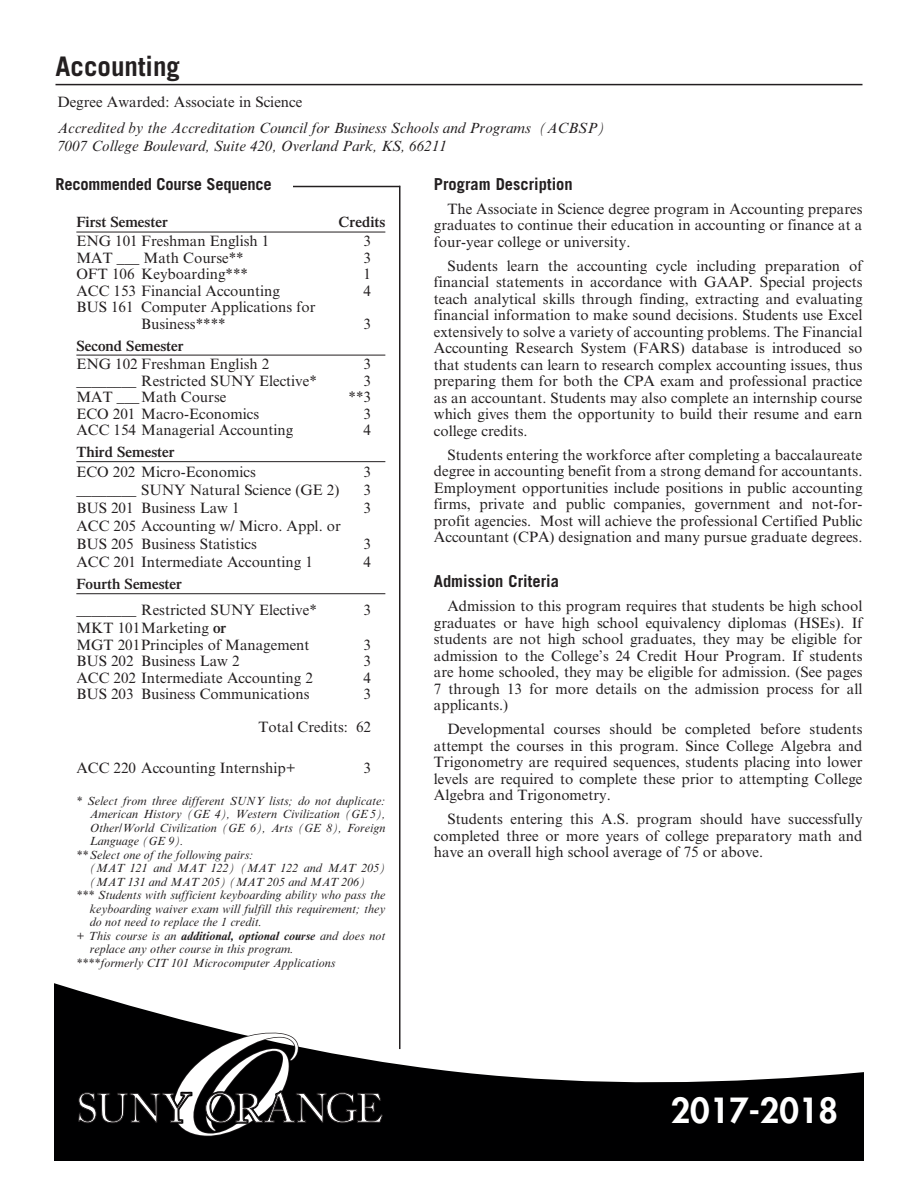
<style>
.page{position:relative;width:918px;height:1188px;background:#fff}
.page>*{position:absolute;margin:0;border:0;box-sizing:border-box;transform-origin:0 0}
.t1{font:800 33.75px "Futura";color:#fff}
.Subheads{font:700 27px "Trade Gothic";color:#231f20}
.Italics{font:700 16.5px "Trade Gothic";color:#231f20}
.Body{font:15px/16.5px "Times NRMT";color:#231f20;text-align:justify}
.courses{font:15px "Times NRMT";color:#231f20}
.t2{font:italic 15px/18px "Times NRMT";color:#231f20}
.Semesters{font:600 15px "Times";color:#231f20}
.Italics-2{font:italic 12px/13.5px "Times NRMT";color:#231f20;text-align:justify}
.s1{font-family:"Times";font-weight:600}
.s2{font-weight:700}
</style>
<div class="page">
<svg style="left:54px;top:983px;width:810px;height:178px"></svg>
<svg style="left:79px;top:1031px;width:304px;height:106px"></svg>
<hr style="left:76px;top:232px;width:309px;height:1px;background:#231f20">
<hr style="left:76px;top:355px;width:309px;height:1px;background:#231f20">
<hr style="left:76px;top:461px;width:309px;height:1px;background:#231f20">
<hr style="left:76px;top:593px;width:309px;height:1px;background:#231f20">
<hr style="left:399px;top:186px;width:1px;height:863px;background:#231f20">
<hr style="left:176px;top:186px;width:224px;height:1px;background:#231f20">
<div style="left:54px;top:176px;width:238px;height:21px;background:#fff"></div>
<hr style="left:56px;top:84px;width:806px;height:1px;background:#231f20">
<p class="Subheads" style="left:56px;top:50px;width:126px">Accounting</p>
<p class="Body" style="left:57px;top:94px;width:246px">Degree Awarded: Associate in Science</p>
<p class="t2" style="left:57px;top:119px;width:549px">Accredited by the Accreditation Council for Business Schools and Programs (ACBSP)<br>7007 College Boulevard, Suite 420, Overland Park, KS, 66211</p>
<p class="Italics" style="left:56px;top:174px;width:218px">Recommended Course Sequence</p>
<p class="Italics" style="left:434px;top:174px;width:140px">Program Description</p>
<p class="Body" style="left:434px;top:200px;width:430px;text-indent:14px">The Associate in Science degree program in Accounting prepares graduates to continue their education in accounting or finance at a four-year college or university.</p>
<p class="Body" style="left:434px;top:257px;width:430px;text-indent:14px">Sudents learn the accounting cycle including preparation of financial statements in accordance with GAAP. Special projects teach analytical skills through finding, extracting and evaluating financial information to make sound decisions. Students use Excel extensively to solve a variety of accounting problems. The Financial Accounting Research System (FARS) database is introduced so that students can learn to research complex accounting issues, thus preparing them for both the CPA exam and professional practice as an accountant. Students may also complete an internship course which gives them the opportunity to build their resume and earn college credits.</p>
<p class="Body" style="left:434px;top:446px;width:430px;text-indent:14px">Students entering the workforce after completing a baccalaureate degree in accounting benefit from a strong demand for accountants.<br>Employment opportunities include positions in public accounting firms, private and public companies, government and not-for&shy;profit agencies. Most will achieve the professional Certified Public Accountant (CPA) designation and many pursue graduate degrees.</p>
<p class="Italics" style="left:434px;top:571px;width:127px">Admission Criteria</p>
<p class="Body" style="left:434px;top:598px;width:430px;text-indent:14px">Admission to this program requires that students be high school graduates or have high school equivalency diplomas (HSEs). If students are not high school graduates, they may be eligible for admission to the College’s 24 Credit Hour Program. If students are home schooled, they may be eligible for admission. (See pages 7 through 13 for more details on the admission process for all applicants.)</p>
<p class="Body" style="left:434px;top:721px;width:430px;text-indent:14px">Developmental courses should be completed before students attempt the courses in this program. Since College Algebra and Trigonometry are required sequences, students placing into lower levels are required to complete these prior to attempting College Algebra and Trigonometry.</p>
<p class="Body" style="left:434px;top:811px;width:430px;text-indent:14px">Students entering this A.S. program should have successfully completed three or more years of college preparatory math and have an overall high school average of 75 or above.</p>
<p class="Semesters" style="left:76px;top:213px;width:93px">First Semester</p>
<p class="Semesters" style="left:339px;top:213px;width:48px">Credits</p>
<p class="Body" style="left:76px;top:233px;width:195px">ENG 101 Freshman English 1</p>
<p class="Body" style="left:364px;top:233px;width:9px">3</p>
<p class="Body" style="left:76px;top:249px;width:169px">MAT ___ Math Course**</p>
<p class="Body" style="left:364px;top:249px;width:9px">3</p>
<p class="Body" style="left:76px;top:266px;width:173px">OFT 106 Keyboarding***</p>
<p class="Body" style="left:364px;top:266px;width:9px">1</p>
<p class="Body" style="left:76px;top:282px;width:205px">ACC 153 Financial Accounting</p>
<p class="Body" style="left:364px;top:282px;width:9px">4</p>
<p class="Body" style="left:76px;top:299px;width:241px">BUS 161 Computer Applications for</p>
<p class="Body" style="left:141px;top:315px;width:86px">Business****</p>
<p class="Body" style="left:364px;top:315px;width:9px">3</p>
<p class="Semesters" style="left:76px;top:337px;width:109px">Second Semester</p>
<p class="Body" style="left:76px;top:356px;width:195px">ENG 102 Freshman English 2</p>
<p class="Body" style="left:364px;top:356px;width:9px">3</p>
<p class="Body" style="left:76px;top:372px;width:242px">________ Restricted SUNY Elective*</p>
<p class="Body" style="left:364px;top:372px;width:9px">3</p>
<p class="Body" style="left:76px;top:389px;width:152px">MAT ___Math Course</p>
<p class="Body" style="left:349px;top:389px;width:24px">**3</p>
<p class="Body" style="left:76px;top:405px;width:184px">ECO 201 Macro-Economics</p>
<p class="Body" style="left:364px;top:405px;width:9px">3</p>
<p class="Body" style="left:76px;top:422px;width:218px">ACC 154 Managerial Accounting</p>
<p class="Body" style="left:364px;top:422px;width:9px">4</p>
<p class="Semesters" style="left:76px;top:443px;width:100px">Third Semester</p>
<p class="courses" style="left:76px;top:463px;width:181px">ECO 202 Micro-Economics</p>
<p class="courses" style="left:364px;top:463px;width:9px">3</p>
<p class="courses" style="left:76px;top:481px;width:264px">________ SUNY Natural Science (GE 2)</p>
<p class="courses" style="left:364px;top:481px;width:9px">3</p>
<p class="courses" style="left:76px;top:499px;width:165px">BUS 201 Business Law 1</p>
<p class="courses" style="left:364px;top:499px;width:9px">3</p>
<p class="courses" style="left:76px;top:517px;width:266px">ACC 205 Accounting w/ Micro. Appl. or</p>
<p class="courses" style="left:76px;top:535px;width:182px">BUS 205 Business Statistics</p>
<p class="courses" style="left:364px;top:535px;width:9px">3</p>
<p class="courses" style="left:76px;top:553px;width:238px">ACC 201 Intermediate Accounting 1</p>
<p class="courses" style="left:364px;top:553px;width:9px">4</p>
<p class="Semesters" style="left:76px;top:575px;width:107px">Fourth Semester</p>
<p class="courses" style="left:76px;top:601px;width:242px">________ Restricted SUNY Elective*</p>
<p class="courses" style="left:364px;top:601px;width:9px">3</p>
<p class="Body" style="left:76px;top:620px;width:152px">MKT 101Marketing <span class="s1">or</span></p>
<p class="Body" style="left:76px;top:637px;width:235px">MGT 201Principles of Management</p>
<p class="Body" style="left:364px;top:637px;width:9px">3</p>
<p class="Body" style="left:76px;top:653px;width:165px">BUS 202 Business Law 2</p>
<p class="Body" style="left:364px;top:653px;width:9px">3</p>
<p class="Body" style="left:76px;top:670px;width:238px">ACC 202 Intermediate Accounting 2</p>
<p class="Body" style="left:364px;top:670px;width:9px">4</p>
<p class="courses" style="left:76px;top:686px;width:235px">BUS 203 Business Communications</p>
<p class="courses" style="left:364px;top:686px;width:9px">3</p>
<p class="courses" style="left:259px;top:719px;width:114px">Total Credits: 62</p>
<p class="Body" style="left:76px;top:759px;width:221px">ACC 220 Accounting Internship+</p>
<p class="Body" style="left:364px;top:759px;width:9px">3</p>
<p class="Italics-2" style="left:90px;top:794px;width:297px;text-indent:-14px">* Select from three different SUNY lists; do not duplicate:<br>American History (GE 4), Western Civilization (GE 5), Other/World Civilization (GE 6), Arts (GE 8), Foreign Language (GE 9).</p>
<p class="Italics-2" style="left:76px;top:848px;width:179px">**Select one of the following pairs:</p>
<p class="Italics-2" style="left:90px;top:861px;width:297px">(MAT 121 and MAT 122) (MAT 122 and MAT 205) (MAT 131 and MAT 205) (MAT 205 and MAT 206)</p>
<p class="Italics-2" style="left:90px;top:888px;width:297px;text-indent:-14px">*** Students with sufficient keyboarding ability who pass the keyboarding waiver exam will fulfill this requirement; they do not need to replace the 1 credit.</p>
<p class="Italics-2" style="left:90px;top:929px;width:297px;text-indent:-14px">+ This course is an <span class="s2">additional, optional course</span> and does not replace any other course in this program.</p>
<p class="Italics-2" style="left:76px;top:956px;width:261px">****formerly CIT 101 Microcomputer Applications</p>
<h1 class="t1" style="left:671px;top:1089px;width:169px">2017-2018</h1>
</div>
